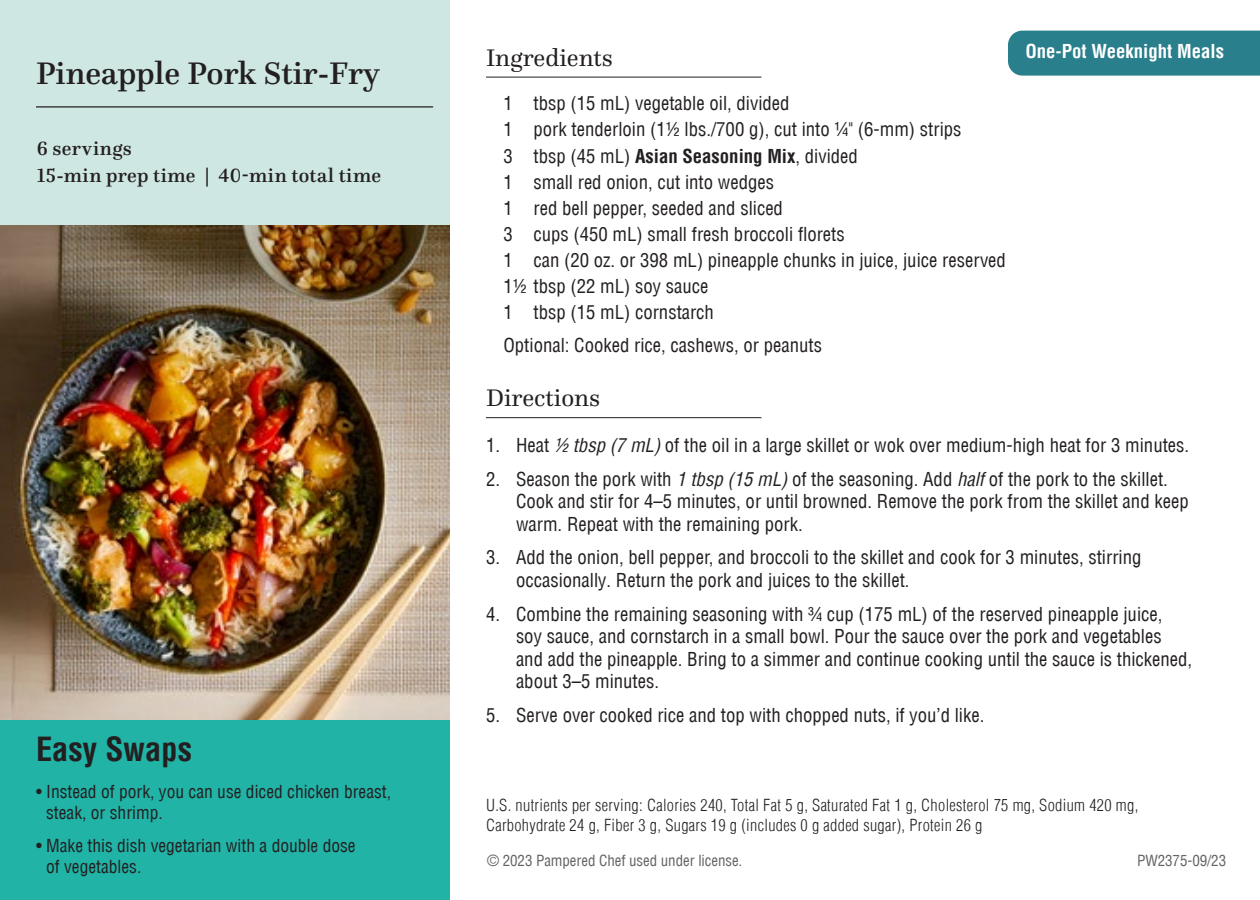
<style>
.page{position:relative;width:1260px;height:900px;background:#fff}
.page>*{position:absolute;margin:0;border:0;box-sizing:border-box;transform-origin:0 0}
.t1{font:500 32.5px "Questa";color:#231f20}
.t2{font:700 condensed 32.5px "Helvetica Com";color:#231f20}
.t3{font:25px "Questa";color:#231f20}
.t4{font:500 20px/27.5px "Questa";letter-spacing:.03em;color:#231f20}
.t5{font:condensed 18.75px/26px "Helvetica Com";color:#231f20}
.t6{font:700 condensed 18.75px "Helvetica Com";color:#fff}
.t7{font:condensed 17.5px/21.2px "Helvetica Com";color:#231f20}
.t8{font:300 condensed 16.25px/20px "Helvetica Com";letter-spacing:.02em;color:#231f20}
.t9{font:condensed 15px "Helvetica Com";letter-spacing:-.005em;color:#636466}
.s1{font-weight:700}
.s2{font-style:italic}
</style>
<div class="page">
<div style="left:1008px;top:31px;width:252px;height:45px;background:#2a7f8c"></div>
<div style="left:0;top:720px;width:450px;height:180px;background:#21b3a6"></div>
<div style="left:0;top:0;width:450px;height:225px;background:#cee7e3"></div>
<img style="left:0;top:225px;width:450px;height:495px">
<hr style="left:486px;top:77px;width:275px;height:1px;background:#231f20">
<hr style="left:36px;top:106px;width:397px;height:2px;background:#231f20">
<hr style="left:486px;top:417px;width:275px;height:1px;background:#231f20">
<h1 class="t1" style="left:36px;top:53px;width:346px">Pineapple Pork Stir-Fry</h1>
<p class="t4" style="left:37px;top:134px;width:346px">6 servings<br>15-min prep time | 40-min total time</p>
<h1 class="t2" style="left:36px;top:727px;width:158px">Easy Swaps</h1>
<p class="t7" style="left:46px;top:781px;width:346px;text-indent:-10px">• Instead of pork, you can use diced chicken breast, steak, or shrimp.</p>
<p class="t7" style="left:46px;top:834px;width:311px;text-indent:-10px">• Make this dish vegetarian with a double dose of vegetables.</p>
<h2 class="t3" style="left:486px;top:42px;width:129px">Ingredients</h2>
<p class="t5" style="left:503px;top:90px;width:504px">1 tbsp (15 mL) vegetable oil, divided<br>1 pork tenderloin (1½ lbs./700 g), cut into ¼" (6-mm) strips<br>3 tbsp (45 mL) <span class="s1">Asian Seasoning Mix</span>, divided<br>1 small red onion, cut into wedges<br>1 red bell pepper, seeded and sliced<br>3 cups (450 mL) small fresh broccoli florets<br>1 can (20 oz. or 398 mL) pineapple chunks in juice, juice reserved 1½ tbsp (22 mL) soy sauce<br>1 tbsp (15 mL) cornstarch</p>
<p class="t5" style="left:503px;top:333px;width:320px">Optional: Cooked rice, cashews, or peanuts</p>
<h2 class="t3" style="left:486px;top:382px;width:116px">Directions</h2>
<p class="t6" style="left:1025px;top:39px;width:200px">One-Pot Weeknight Meals</p>
<p class="t5" style="left:486px;top:432px;width:705px">1. Heat <span class="s2">½ tbsp (7 mL)</span> of the oil in a large skillet or wok over medium-high heat for 3 minutes.</p>
<p class="t5" style="left:516px;top:467px;width:674px;line-height:22.5px;text-indent:-30px">2. Season the pork with <span class="s2">1 tbsp (15 mL)</span> of the seasoning. Add <span class="s2">half</span> of the pork to the skillet.<br>Cook and stir for 4–5 minutes, or until browned. Remove the pork from the skillet and keep warm. Repeat with the remaining pork.</p>
<p class="t5" style="left:516px;top:546px;width:627px;line-height:22.5px;text-indent:-30px">3. Add the onion, bell pepper, and broccoli to the skillet and cook for 3 minutes, stirring occasionally. Return the pork and juices to the skillet.</p>
<p class="t5" style="left:516px;top:602px;width:678px;line-height:22.5px;text-indent:-30px">4. Combine the remaining seasoning with ¾ cup (175 mL) of the reserved pineapple juice, soy sauce, and cornstarch in a small bowl. Pour the sauce over the pork and vegetables and add the pineapple. Bring to a simmer and continue cooking until the sauce is thickened, about 3–5 minutes.</p>
<p class="t5" style="left:486px;top:702px;width:500px">5. Serve over cooked rice and top with chopped nuts, if you’d like.</p>
<p class="t8" style="left:486px;top:795px;width:654px">U.S. nutrients per serving: Calories 240, Total Fat 5 g, Saturated Fat 1 g, Cholesterol 75 mg, Sodium 420 mg,<br>Carbohydrate 24 g, Fiber 3 g, Sugars 19 g (includes 0 g added sugar), Protein 26 g</p>
<p class="t9" style="left:487px;top:851px;width:257px">© 2023 Pampered Chef used under license.</p>
<p class="t9" style="left:1137px;top:851px;width:91px">PW2375-09/23</p>
</div>
